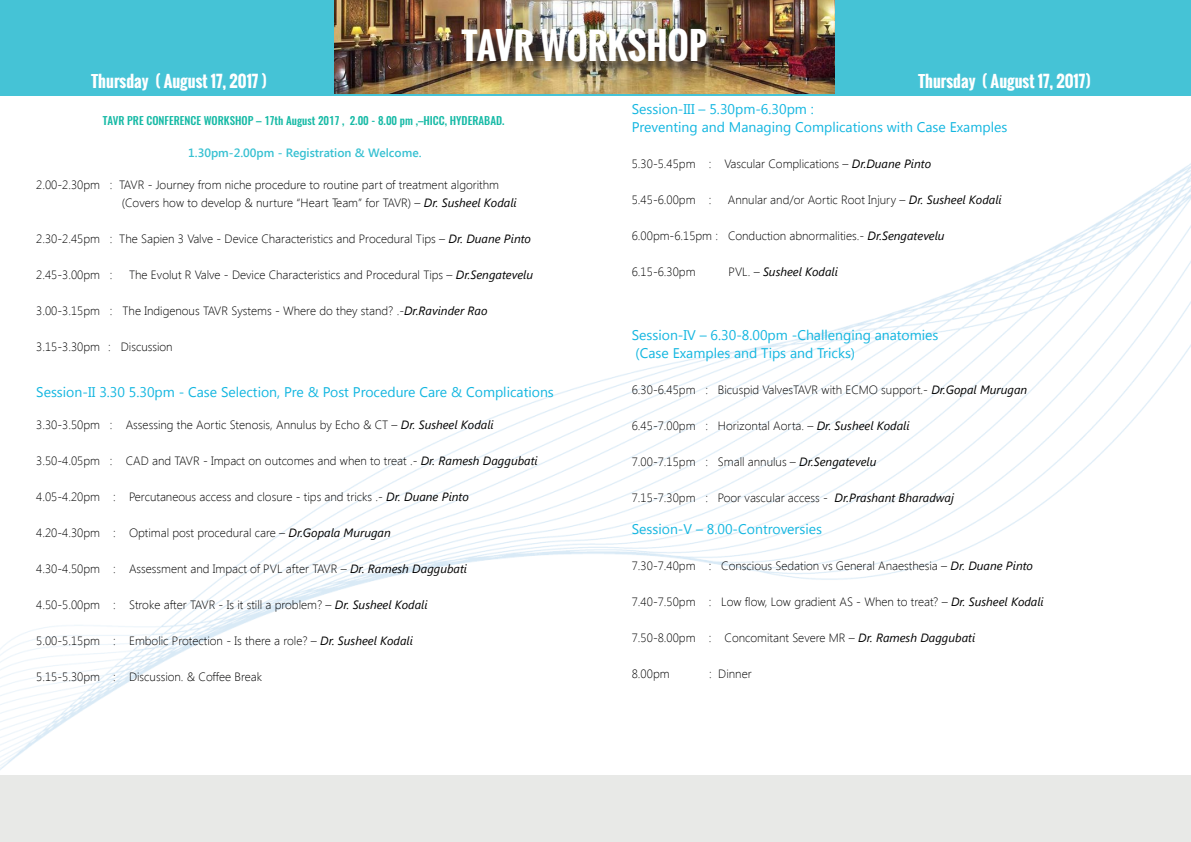
<style>
.page{position:relative;width:1191px;height:842px;background:#fff}
.page>*{position:absolute;margin:0;border:0;box-sizing:border-box;transform-origin:0 0}
.t1{font:700 36px "Oswald";color:#fff}
.t2{font:700 16px "Oswald";color:#fff}
.t3{font:14px/18px "Segoe UI";color:#13b6e0}
.t4{font:300 12px/18px "Segoe UI";color:#000001}
.t5{font:600 12px "Segoe UI";color:#38c1d2}
.t6{font:italic 12px "Segoe UI";color:#000001}
.t7{font:500 11px "Oswald";color:#17baa6}
.s1{font-weight:400;font-style:italic}
.s2{font-weight:300;font-style:normal}
</style>
<div class="page">
<img style="left:0;top:163px;width:1191px;height:607px">
<div style="left:0;top:775px;width:1191px;height:67px;background:#e8e9e7"></div>
<div style="left:0;top:0;width:1191px;height:95px;background:#45c3d6"></div>
<img style="left:335px;top:0;width:499px;height:93px">
<div style="left:463px;top:31px;width:255px;height:43px;background:#231f20;opacity:.75"></div>
<h2 class="t2" style="left:91px;top:69px;width:177px">Thursday ( August 17, 2017 )</h2>
<h1 class="t1" style="left:461px;top:19px;width:247px">TAVR WORKSHOP</h1>
<h2 class="t2" style="left:918px;top:69px;width:174px">Thursday ( August 17, 2017)</h2>
<p class="t7" style="left:103px;top:113px;width:403px">TAVR PRE CONFERENCE WORKSHOP – 17th August 2017 , 2.00 - 8.00 pm ,–HICC, HYDERABAD.</p>
<p class="t5" style="left:188px;top:144px;width:235px">1.30pm-2.00pm - Registration &amp; Welcome.</p>
<p class="t4" style="left:122px;top:175px;width:396px;text-indent:-85px">2.00-2.30pm : TAVR - Journey from niche procedure to routine part of treatment algorithm (Covers how to develop &amp; nurture “Heart Team” for TAVR) – <span class="s1">Dr. Susheel Kodali</span></p>
<p class="t4" style="left:36px;top:229px;width:496px">2.30-2.45pm : The Sapien 3 Valve - Device Characteristics and Procedural Tips – <span class="s1">Dr. Duane Pinto</span></p>
<p class="t4" style="left:36px;top:265px;width:78px">2.45-3.00pm :</p>
<p class="t4" style="left:129px;top:265px;width:405px">The Evolut R Valve - Device Characteristics and Procedural Tips – <span class="s1">Dr.Sengatevelu</span></p>
<p class="t4" style="left:36px;top:301px;width:453px">3.00-3.15pm : The Indigenous TAVR Systems - Where do they stand? .-<span class="s1">Dr.Ravinder Rao</span></p>
<p class="t4" style="left:36px;top:337px;width:138px">3.15-3.30pm : Discussion</p>
<p class="t3" style="left:36px;top:382px;width:519px">Session-II 3.30 5.30pm - Case Selection, Pre &amp; Post Procedure Care &amp; Complications</p>
<p class="t4" style="left:36px;top:415px;width:459px">3.30-3.50pm : Assessing the Aortic Stenosis, Annulus by Echo &amp; CT – <span class="s1">Dr. Susheel Kodali</span></p>
<p class="t4" style="left:36px;top:451px;width:503px">3.50-4.05pm : CAD and TAVR - Impact on outcomes and when to treat .- <span class="s1">Dr. Ramesh Daggubati</span></p>
<p class="t4" style="left:36px;top:487px;width:434px">4.05-4.20pm : Percutaneous access and closure - tips and tricks .- <span class="s1">Dr. Duane Pinto</span></p>
<p class="t4" style="left:36px;top:523px;width:356px">4.20-4.30pm : Optimal post procedural care – <span class="s1">Dr.Gopala Murugan</span></p>
<p class="t4" style="left:36px;top:559px;width:432px">4.30-4.50pm : Assessment and Impact of PVL after TAVR – <span class="s1">Dr. Ramesh Daggubati</span></p>
<p class="t4" style="left:36px;top:595px;width:393px">4.50-5.00pm : Stroke after TAVR - Is it still a problem? – <span class="s1">Dr. Susheel Kodali</span></p>
<p class="t4" style="left:36px;top:631px;width:378px">5.00-5.15pm : Embolic Protection - Is there a role? – <span class="s1">Dr. Susheel Kodali</span></p>
<p class="t4" style="left:36px;top:667px;width:227px">5.15-5.30pm : Discussion. &amp; Coffee Break</p>
<p class="t3" style="left:632px;top:100px;width:377px">Session-III – 5.30pm-6.30pm :<br>Preventing and Managing Complications with Case Examples</p>
<p class="t4" style="left:632px;top:155px;width:301px">5.30-5.45pm : Vascular Complications – <span class="s1">Dr.Duane Pinto</span></p>
<p class="t4" style="left:632px;top:191px;width:81px">5.45-6.00pm :</p>
<p class="t4" style="left:728px;top:191px;width:275px">Annular and/or Aortic Root Injury – <span class="s1">Dr. Susheel Kodali</span></p>
<p class="t4" style="left:632px;top:227px;width:314px">6.00pm-6.15pm : Conduction abnormalities.- <span class="s1">Dr.Sengatevelu</span></p>
<p class="t4" style="left:632px;top:263px;width:65px">6.15-6.30pm</p>
<p class="t6" style="left:728px;top:264px;width:111px"><span class="s2">PVL. –</span> Susheel Kodali</p>
<p class="t3" style="left:632px;top:326px;width:308px">Session-IV – 6.30-8.00pm -Challenging anatomies (Case Examples and Tips and Tricks)</p>
<p class="t4" style="left:632px;top:381px;width:397px">6.30-6.45pm : Bicuspid ValvesTAVR with ECMO support.- <span class="s1">Dr.Gopal Murugan</span></p>
<p class="t4" style="left:632px;top:417px;width:279px">6.45-7.00pm : Horizontal Aorta. – <span class="s1">Dr. Susheel Kodali</span></p>
<p class="t4" style="left:632px;top:453px;width:246px">7.00-7.15pm : Small annulus – <span class="s1">Dr.Sengatevelu</span></p>
<p class="t4" style="left:632px;top:489px;width:323px">7.15-7.30pm : Poor vascular access - <span class="s1">Dr.Prashant Bharadwaj</span></p>
<p class="t3" style="left:632px;top:520px;width:192px">Session-V – 8.00-Controversies</p>
<p class="t4" style="left:632px;top:557px;width:403px">7.30-7.40pm : Conscious Sedation vs General Anaesthesia – <span class="s1">Dr. Duane Pinto</span></p>
<p class="t4" style="left:632px;top:593px;width:413px">7.40-7.50pm : Low flow, Low gradient AS - When to treat? – <span class="s1">Dr. Susheel Kodali</span></p>
<p class="t4" style="left:632px;top:629px;width:345px">7.50-8.00pm : Concomitant Severe MR – <span class="s1">Dr. Ramesh Daggubati</span></p>
<p class="t4" style="left:632px;top:665px;width:39px">8.00pm</p>
<p class="t4" style="left:709px;top:665px;width:44px">: Dinner</p>
</div>
